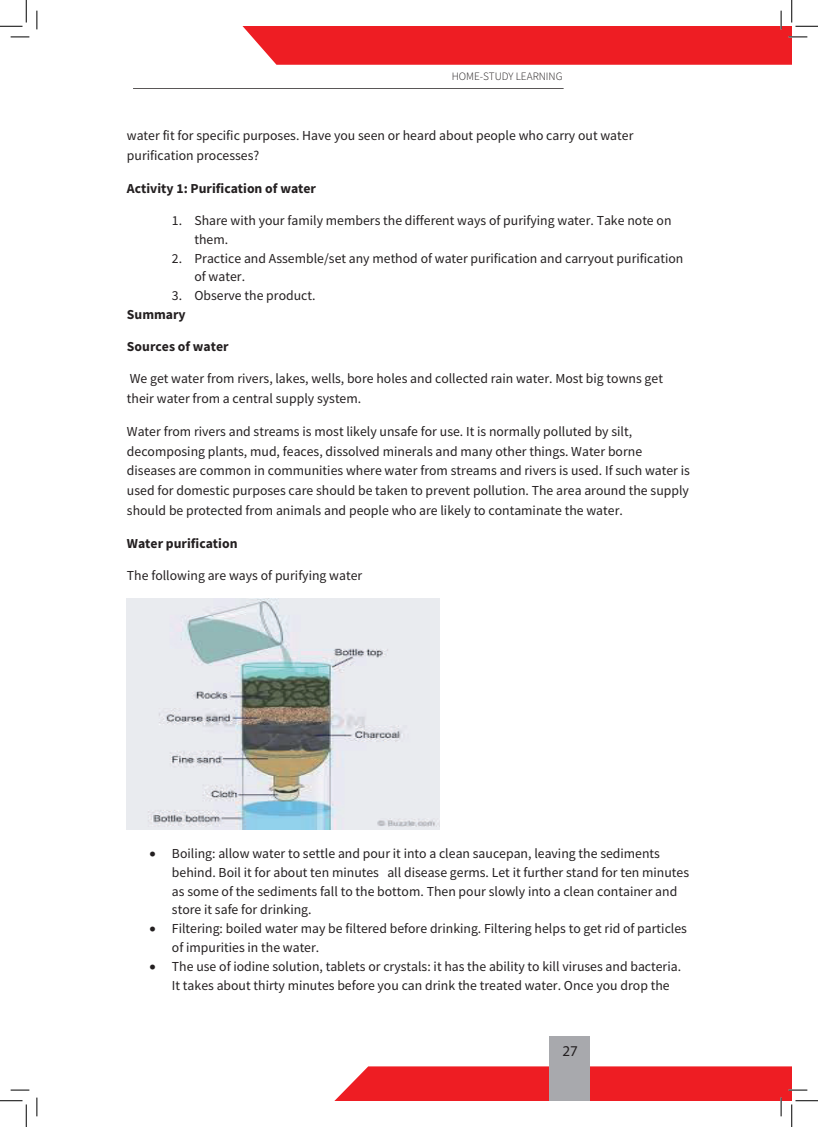
<style>
.page{position:relative;width:818px;height:1127px;background:#fff}
.page>*{position:absolute;margin:0;border:0;box-sizing:border-box;transform-origin:0 0}
.t1{font:15px "Myriad Pro";color:#231f20}
.t2{font:13.75px/18.6px "Source Sans Pro";color:#231f20}
.t3{font:700 13.75px "Source Sans Pro";color:#231f20}
.t4{font:300 11.25px "Source Sans Pro";color:#231f20}
</style>
<div class="page">
<div style="left:549px;top:1035px;width:41px;height:65px;background:#a8a9ad"></div>
<hr style="left:133px;top:88px;width:431px;height:1px;background:#231f20">
<img style="left:127px;top:598px;width:313px;height:231px">
<svg style="left:11px;top:36px;width:18px;height:2px"></svg>
<svg style="left:11px;top:1089px;width:18px;height:1px"></svg>
<svg style="left:36px;top:11px;width:2px;height:18px"></svg>
<svg style="left:36px;top:1097px;width:2px;height:18px"></svg>
<svg style="left:0;top:0;width:27px;height:27px"></svg>
<svg style="left:0;top:1100px;width:27px;height:26px"></svg>
<svg style="left:242px;top:0;width:576px;height:65px"></svg>
<svg style="left:334px;top:1066px;width:484px;height:60px"></svg>
<p class="t4" style="left:452px;top:69px;width:112px">HOME-STUDY LEARNING</p>
<p class="t2" style="left:127px;top:126px;width:508px;line-height:20px">water fit for specific purposes. Have you seen or heard about people who carry out water purification processes?</p>
<p class="t3" style="left:127px;top:179px;width:191px">Activity 1: Purification of water</p>
<p class="t2" style="left:194px;top:211px;width:479px;text-indent:-23px">1. Share with your family members the different ways of purifying water. Take note on them.</p>
<p class="t2" style="left:194px;top:248px;width:490px;text-indent:-23px">2. Practice and Assemble/set any method of water purification and carryout purification of water.</p>
<p class="t2" style="left:172px;top:286px;width:145px">3. Observe the product.</p>
<p class="t3" style="left:127px;top:305px;width:60px">Summary</p>
<p class="t3" style="left:127px;top:337px;width:103px">Sources of water</p>
<p class="t2" style="left:127px;top:368px;width:537px;line-height:20px">We get water from rivers, lakes, wells, bore holes and collected rain water. Most big towns get their water from a central supply system.</p>
<p class="t2" style="left:127px;top:421px;width:564px;line-height:19.9px">Water from rivers and streams is most likely unsafe for use. It is normally polluted by silt, decomposing plants, mud, feaces, dissolved minerals and many other things. Water borne diseases are common in communities where water from streams and rivers is used. If such water is used for domestic purposes care should be taken to prevent pollution. The area around the supply should be protected from animals and people who are likely to contaminate the water.</p>
<p class="t3" style="left:127px;top:533px;width:112px">Water purification</p>
<p class="t2" style="left:127px;top:566px;width:237px">The following are ways of purifying water</p>
<p class="t2" style="left:172px;top:844px;width:519px;text-indent:-22px">• Boiling: allow water to settle and pour it into a clean saucepan, leaving the sediments behind. Boil it for about ten minutes all disease germs. Let it further stand for ten minutes as some of the sediments fall to the bottom. Then pour slowly into a clean container and store it safe for drinking.</p>
<p class="t2" style="left:172px;top:919px;width:516px;text-indent:-22px">• Filtering: boiled water may be filtered before drinking. Filtering helps to get rid of particles of impurities in the water.</p>
<p class="t2" style="left:172px;top:956px;width:511px;text-indent:-22px">• The use of iodine solution, tablets or crystals: it has the ability to kill viruses and bacteria.<br>It takes about thirty minutes before you can drink the treated water. Once you drop the</p>
<p class="t1" style="left:562px;top:1041px;width:17px">27</p>
</div>
